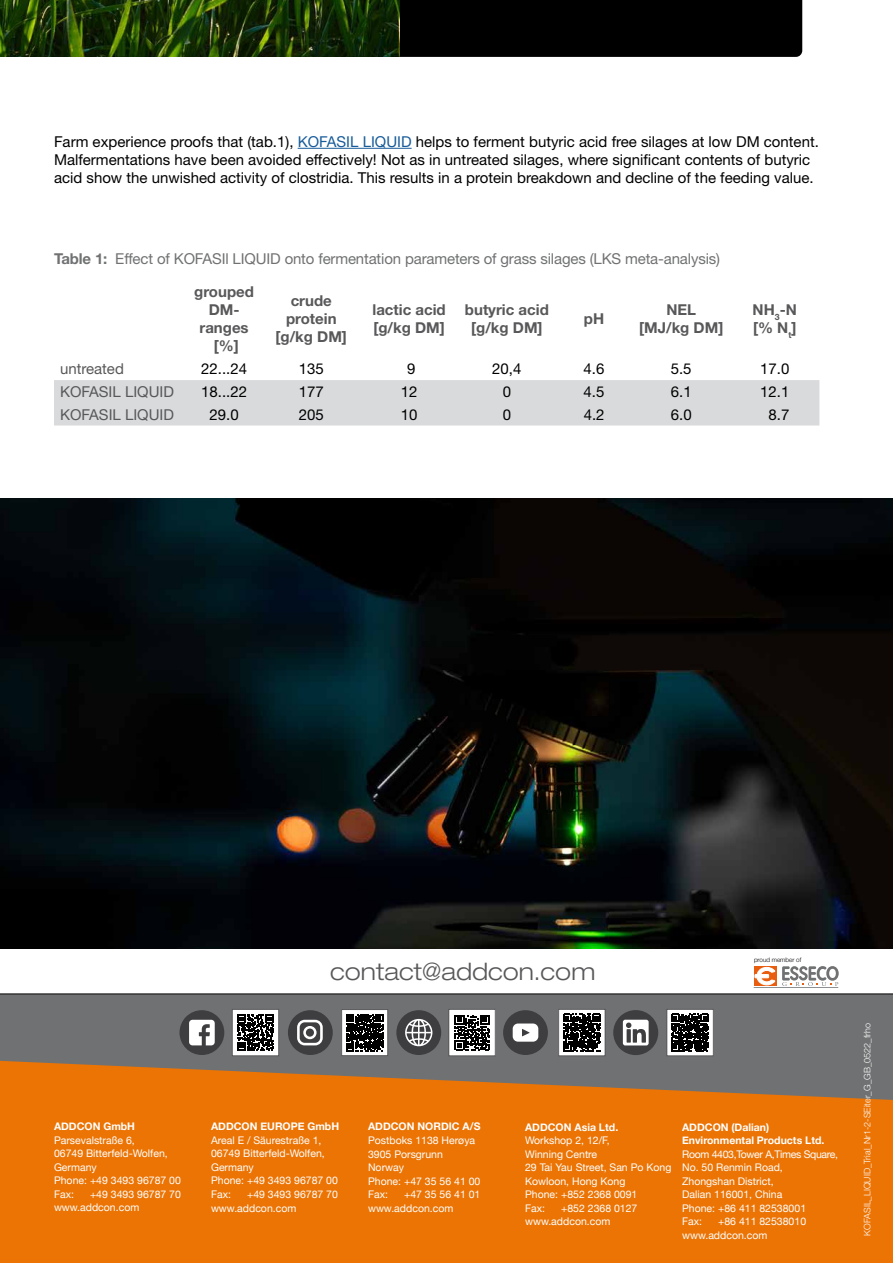
<style>
.page{position:relative;width:893px;height:1263px;background:#fff}
.page>*{position:absolute;margin:0;border:0;box-sizing:border-box;transform-origin:0 0}
.t1{font:300 expanded 24px "Helvetica Neue LT Std";color:#58585a}
.t2{font:15px/18px "Helvetica Neue LT Std";color:#000}
.t3{font:700 15px/18px "Helvetica Neue LT Std";color:#58585a;text-align:center}
.t4{font:15px "Helvetica Neue LT Std";letter-spacing:-.01em;color:#707172}
.t5{font:15px "Helvetica Neue LT Std";color:#58585a}
.t6{font:10.5px/13.5px "Helvetica Neue";color:#fff}
.t7{font:700 10.5px/13.5px "Helvetica Neue";color:#fff}
.t8{font:300 9px "Helvetica Neue LT Std";color:#fff}
.t9{font:300 6.3px "Helvetica Neue";color:#000}
.s1{color:#165b9a}
.s2{font-weight:700}
</style>
<div class="page">
<div style="left:0;top:994px;width:893px;height:67px;background:#707172"></div>
<svg style="left:0;top:1061px;width:893px;height:202px;background:#e0730e"></svg>
<div style="left:449px;top:1009px;width:46px;height:47px;background:#fff"></div>
<svg style="left:454px;top:1015px;width:36px;height:35px"></svg>
<div style="left:449px;top:1009px;width:46px;height:47px;border:1px solid #58585a"></div>
<div style="left:667px;top:1009px;width:46px;height:47px;background:#fff"></div>
<svg style="left:671px;top:1014px;width:38px;height:37px"></svg>
<div style="left:667px;top:1009px;width:46px;height:47px;border:1px solid #58585a"></div>
<div style="left:559px;top:1009px;width:46px;height:47px;background:#fff"></div>
<svg style="left:563px;top:1014px;width:38px;height:37px"></svg>
<div style="left:558px;top:1009px;width:47px;height:47px;border:1px solid #58585a"></div>
<svg style="left:503px;top:1010px;width:45px;height:45px"></svg>
<div style="left:342px;top:1009px;width:46px;height:47px;background:#fff"></div>
<svg style="left:346px;top:1014px;width:37px;height:37px"></svg>
<div style="left:341px;top:1009px;width:47px;height:47px;border:1px solid #58585a"></div>
<svg style="left:288px;top:1010px;width:45px;height:45px;background:#656466"></svg>
<div style="left:232px;top:1009px;width:47px;height:47px;background:#fff"></div>
<svg style="left:237px;top:1014px;width:37px;height:37px"></svg>
<div style="left:232px;top:1009px;width:47px;height:47px;border:1px solid #58585a"></div>
<svg style="left:179px;top:1010px;width:45px;height:45px"></svg>
<svg style="left:613px;top:1010px;width:45px;height:45px"></svg>
<svg style="left:396px;top:1010px;width:45px;height:45px;background:#666668"></svg>
<hr style="left:754px;top:987px;width:84px;height:1px;background:#707172">
<svg style="left:782px;top:966px;width:57px;height:20px"></svg>
<svg style="left:754px;top:966px;width:22px;height:20px"></svg>
<svg style="left:755px;top:967px;width:20px;height:18px"></svg>
<div style="left:54px;top:380px;width:765px;height:45px;background:#d9dadb"></div>
<hr style="left:298px;top:148px;width:114px;height:1px;background:#165b9a">
<img style="left:0;top:499px;width:893px;height:449px">
<div style="left:400px;top:0;width:402px;height:57px;background:#000"></div>
<img style="left:0;top:0;width:400px;height:57px">
<p class="t2" style="left:54px;top:132px;width:766px">Farm experience proofs that (tab.1), <span class="s1">KOFASIL LIQUID</span> helps to ferment butyric acid free silages at low DM content.<br>Malfermentations have been avoided effectively! Not as in untreated silages, where significant contents of butyric acid show the unwished activity of clostridia. This results in a protein breakdown and decline of the feeding value.</p>
<h2 class="t4" style="left:54px;top:249px;width:668px"><span class="s2">Table 1:</span> Effect of KOFASIl LIQUID onto fermentation parameters of grass silages (LKS meta-analysis)</h2>
<h2 class="t3" style="left:194px;top:283px;width:61px">grouped<br>DM&shy;ranges [%]</h2>
<h2 class="t3" style="left:276px;top:292px;width:73px">crude protein [g/kg DM]</h2>
<h2 class="t3" style="left:372px;top:301px;width:75px;text-align:left">lactic acid [g/kg DM]</h2>
<h2 class="t3" style="left:465px;top:301px;width:85px">butyric acid [g/kg DM]</h2>
<h2 class="t3" style="left:584px;top:310px;width:22px">pH</h2>
<h2 class="t3" style="left:639px;top:301px;width:86px">NEL<br>[MJ/kg DM]</h2>
<h2 class="t3" style="left:753px;top:301px;width:46px;text-align:left">NH<sub>3</sub>-N [% N<sub>t</sub>]</h2>
<h2 class="t5" style="left:60px;top:360px;width:65px">untreated</h2>
<h2 class="t2" style="left:201px;top:360px;width:47px">22...24</h2>
<h2 class="t2" style="left:299px;top:360px;width:27px">135</h2>
<h2 class="t2" style="left:407px;top:360px;width:10px">9</h2>
<h2 class="t2" style="left:492px;top:360px;width:31px">20,4</h2>
<h2 class="t2" style="left:584px;top:360px;width:22px">4.6</h2>
<h2 class="t2" style="left:671px;top:360px;width:22px">5.5</h2>
<h2 class="t2" style="left:760px;top:360px;width:31px">17.0</h2>
<h2 class="t5" style="left:60px;top:382px;width:115px">KOFASIL LIQUID</h2>
<h2 class="t2" style="left:201px;top:382px;width:47px">18...22</h2>
<h2 class="t2" style="left:299px;top:382px;width:27px">177</h2>
<h2 class="t2" style="left:401px;top:382px;width:18px">12</h2>
<h2 class="t2" style="left:503px;top:382px;width:10px">0</h2>
<h2 class="t2" style="left:584px;top:382px;width:22px">4.5</h2>
<h2 class="t2" style="left:671px;top:382px;width:22px">6.1</h2>
<h2 class="t2" style="left:760px;top:382px;width:31px">12.1</h2>
<h2 class="t5" style="left:60px;top:405px;width:115px">KOFASIL LIQUID</h2>
<h2 class="t2" style="left:210px;top:405px;width:31px">29.0</h2>
<h2 class="t2" style="left:299px;top:405px;width:27px">205</h2>
<h2 class="t2" style="left:401px;top:405px;width:18px">10</h2>
<h2 class="t2" style="left:503px;top:405px;width:10px">0</h2>
<h2 class="t2" style="left:584px;top:405px;width:22px">4.2</h2>
<h2 class="t2" style="left:671px;top:405px;width:22px">6.0</h2>
<h2 class="t2" style="left:768px;top:405px;width:22px">8.7</h2>
<p class="t7" style="left:54px;top:1120px;width:83px">ADDCON GmbH</p>
<p class="t6" style="left:54px;top:1134px;width:128px">Parsevalstraße 6,<br>06749 Bitterfeld-Wolfen,<br>Germany<br>Phone: +49 3493 96787 00<br>Fax:</p>
<p class="t6" style="left:54px;top:1188px;width:128px;text-indent:36px">+49 3493 96787 70 www.addcon.com</p>
<h1 class="t1" style="left:330px;top:957px;width:267px">contact@addcon.com</h1>
<p class="t9" style="left:754px;top:954px;width:49px">proud member of</p>
<p class="t7" style="left:211px;top:1120px;width:130px">ADDCON EUROPE GmbH</p>
<p class="t6" style="left:211px;top:1134px;width:128px">Areal E / Säurestraße 1,<br>06749 Bitterfeld-Wolfen,<br>Germany<br>Phone: +49 3493 96787 00<br>Fax:</p>
<p class="t6" style="left:211px;top:1188px;width:128px;text-indent:36px">+49 3493 96787 70 www.addcon.com</p>
<p class="t7" style="left:368px;top:1120px;width:114px">ADDCON NORDIC A/S</p>
<p class="t6" style="left:368px;top:1134px;width:114px">Postboks 1138 Herøya<br>3905 Porsgrunn<br>Norway<br>Phone: +47 35 56 41 00<br>Fax:</p>
<p class="t6" style="left:368px;top:1188px;width:114px;text-indent:36px">+47 35 56 41 01 www.addcon.com</p>
<p class="t7" style="left:525px;top:1120px;width:95px">ADDCON Asia Ltd.</p>
<p class="t6" style="left:525px;top:1134px;width:148px">Workshop 2, 12/F,<br>Winning Centre<br>29 Tai Yau Street, San Po Kong<br>Kowloon, Hong Kong<br>Phone: +852 2368 0091<br>Fax:</p>
<p class="t6" style="left:525px;top:1202px;width:114px;text-indent:36px">+852 2368 0127 www.addcon.com</p>
<p class="t7" style="left:682px;top:1120px;width:144px">ADDCON (Dalian)<br>Environmental Products Ltd.</p>
<p class="t6" style="left:682px;top:1148px;width:158px">Room 4403,Tower A,Times Square,<br>No. 50 Renmin Road,<br>Zhongshan District,<br>Dalian 116001, China<br>Phone: +86 411 82538001<br>Fax:</p>
<p class="t6" style="left:682px;top:1215px;width:126px;text-indent:36px">+86 411 82538010 www.addcon.com</p>
<p class="t8" style="left:862px;top:1235px;width:214px;rotate:-90deg">KOFASIL_LIQUID_Trial_Nr1-2-SEiter_G_GB_0522_frho</p>
</div>
